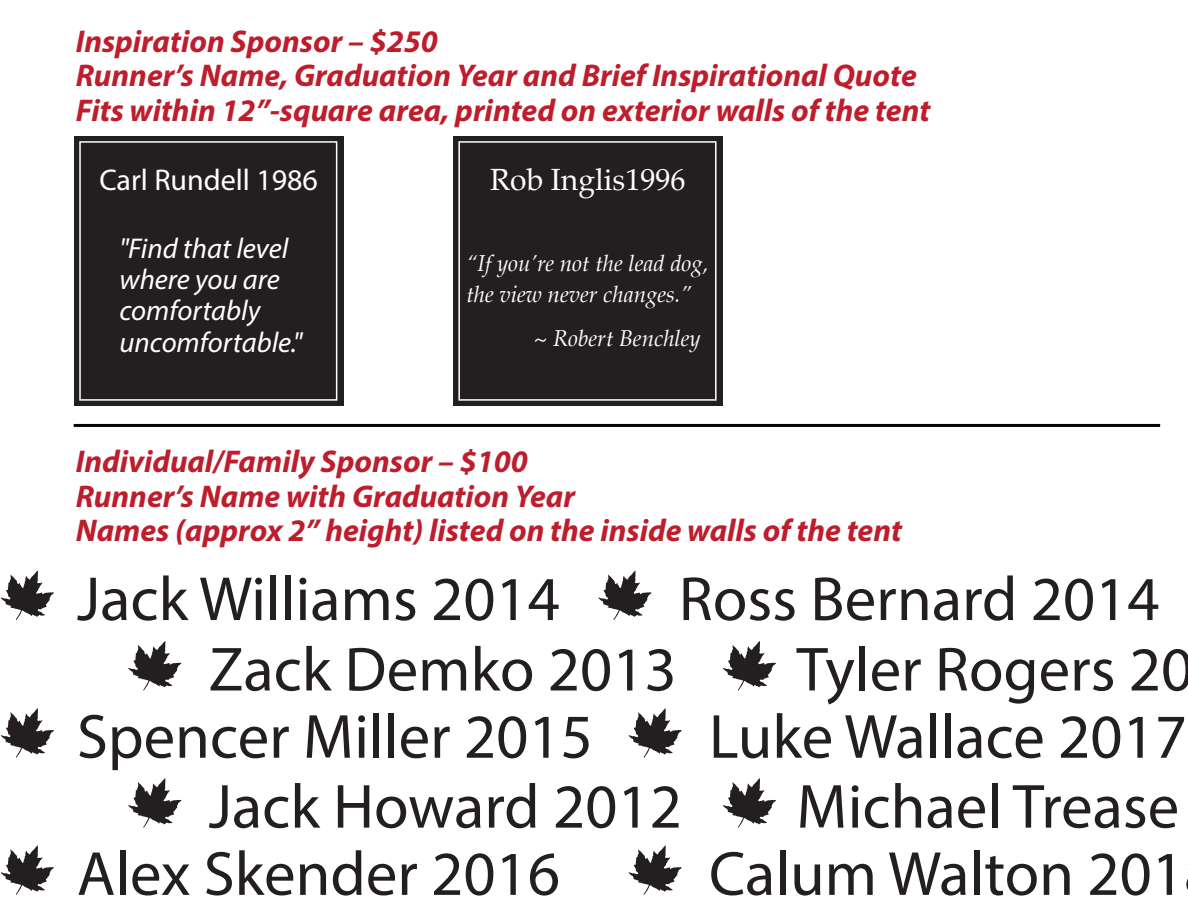
<style>
.page{position:relative;width:1188px;height:918px;background:#fff}
.page>*{position:absolute;margin:0;border:0;box-sizing:border-box;transform-origin:0 0}
.t1{font:62.85px "Myriad Pro";color:#231f20}
.t2{font:italic 700 31.5px/34.5px "Myriad Pro";color:#be1d2c}
.t3{font:30px "Myriad Pro";color:#fff}
.t4{font:30px "Palatino";color:#fff}
.t5{font:italic 28.65px/31.3px "Myriad Pro";color:#fff}
.t6{font:italic 22.5px/31.3px "Palatino";color:#fff}
</style>
<div class="page">
<div style="left:74px;top:136px;width:270px;height:270px;background:#231f20"></div>
<div style="left:453px;top:136px;width:270px;height:270px;background:#231f20"></div>
<svg style="left:598px;top:571px;width:53px;height:49px"></svg>
<svg style="left:1px;top:571px;width:53px;height:49px"></svg>
<svg style="left:629px;top:708px;width:53px;height:50px"></svg>
<svg style="left:1px;top:708px;width:53px;height:50px"></svg>
<svg style="left:128px;top:641px;width:53px;height:49px"></svg>
<svg style="left:723px;top:641px;width:53px;height:49px"></svg>
<svg style="left:629px;top:845px;width:53px;height:50px"></svg>
<svg style="left:1px;top:845px;width:53px;height:50px"></svg>
<svg style="left:128px;top:778px;width:53px;height:50px"></svg>
<svg style="left:723px;top:778px;width:53px;height:50px"></svg>
<div style="left:79px;top:141px;width:258px;height:260px;border:2px solid #fff"></div>
<div style="left:458px;top:141px;width:259px;height:260px;border:2px solid #fff"></div>
<hr style="left:74px;top:424px;width:1086px;height:3px;background:#050504">
<p class="t2" style="left:76px;top:23px;width:856px">Inspiration Sponsor – $250<br>Runner’s Name, Graduation Year and Brief Inspirational Quote<br>Fits within 12”-square area, printed on exterior walls of the tent</p>
<p class="t3" style="left:99px;top:162px;width:220px">Carl Rundell 1986</p>
<p class="t5" style="left:119px;top:232px;width:184px">"Find that level where you are comfortably uncomfortable."</p>
<p class="t4" style="left:490px;top:155px;width:197px">Rob Inglis1996</p>
<p class="t6" style="left:466px;top:247px;width:244px">“If you’re not the lead dog, the view never changes.”</p>
<p class="t6" style="left:534px;top:322px;width:168px">~ Robert Benchley</p>
<p class="t2" style="left:76px;top:443px;width:828px">Individual/Family Sponsor – $100<br>Runner’s Name with Graduation Year<br>Names (approx 2” height) listed on the inside walls of the tent</p>
<h1 class="t1" style="left:77px;top:560px;width:485px">Jack Williams 2014</h1>
<h1 class="t1" style="left:679px;top:560px;width:482px">Ross Bernard 2014</h1>
<h1 class="t1" style="left:209px;top:631px;width:470px">Zack Demko 2013</h1>
<h1 class="t1" style="left:797px;top:631px;width:398px">Tyler Rogers 20</h1>
<h1 class="t1" style="left:77px;top:698px;width:517px">Spencer Miller 2015</h1>
<h1 class="t1" style="left:709px;top:698px;width:480px">Luke Wallace 2017</h1>
<h1 class="t1" style="left:209px;top:768px;width:475px">Jack Howard 2012</h1>
<h1 class="t1" style="left:797px;top:768px;width:384px">Michael Trease</h1>
<h1 class="t1" style="left:77px;top:835px;width:485px">Alex Skender 2016</h1>
<h1 class="t1" style="left:709px;top:835px;width:477px">Calum Walton 201</h1>
</div>
